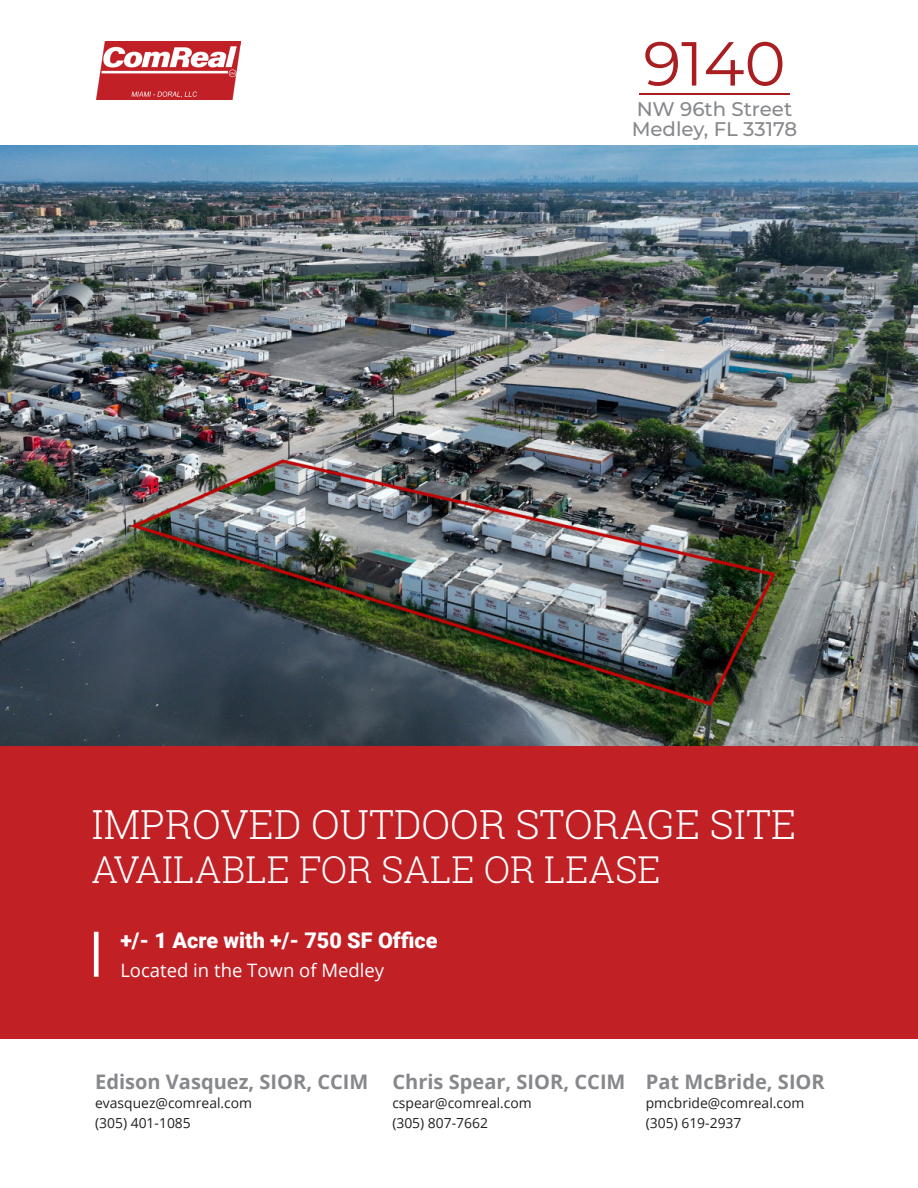
<style>
.page{position:relative;width:918px;height:1188px;background:#fff}
.page>*{position:absolute;margin:0;border:0;box-sizing:border-box;transform-origin:0 0}
.Cover_Page_Header{font:62.1px "Montserrat";color:#a91e21}
.Cover_Page_Header-2{font:300 40.05px "Roboto Slab";color:#fff}
.Cover_Page_Header-3{font:300 37.05px "Roboto Slab";color:#fff}
.Cover_Subhead{font:900 21.6px "Roboto";color:#fff}
.Blue_Text_-_Align_Left{font:700 20.1px "Open Sans";color:#86888b}
.Identification_Text_-_Black{font:500 19.8px "Montserrat";color:#86888b}
.Identification_Text_-_Black-2{font:18.45px "Open Sans";color:#fff}
.Identification_Text_-_Black-3{font:13.95px "Open Sans";color:#231f20}
</style>
<div class="page">
<img style="left:0;top:146px;width:918px;height:600px">
<img style="left:96px;top:41px;width:145px;height:58px">
<div style="left:0;top:746px;width:918px;height:292px;background:#c12025"></div>
<div style="left:94px;top:932px;width:5px;height:45px;background:#fff"></div>
<hr style="left:639px;top:93px;width:150px;height:1px;background:#a91e21">
<p class="Cover_Page_Header" style="left:643px;top:21px;width:144px">9140</p>
<p class="Identification_Text_-_Black" style="left:637px;top:95px;width:157px">NW 96th Street</p>
<p class="Identification_Text_-_Black" style="left:632px;top:115px;width:167px">Medley, FL 33178</p>
<p class="Cover_Page_Header-2" style="left:92px;top:797px;width:706px">IMPROVED OUTDOOR STORAGE SITE</p>
<p class="Cover_Page_Header-3" style="left:92px;top:845px;width:571px">AVAILABLE FOR SALE OR LEASE</p>
<p class="Cover_Subhead" style="left:120px;top:925px;width:319px">+/- 1 Acre with +/- 750 SF Office</p>
<p class="Identification_Text_-_Black-2" style="left:120px;top:958px;width:265px">Located in the Town of Medley</p>
<p class="Blue_Text_-_Align_Left" style="left:95px;top:1068px;width:275px">Edison Vasquez, SIOR, CCIM</p>
<p class="Blue_Text_-_Align_Left" style="left:392px;top:1068px;width:235px">Chris Spear, SIOR, CCIM</p>
<p class="Blue_Text_-_Align_Left" style="left:646px;top:1068px;width:180px">Pat McBride, SIOR</p>
<p class="Identification_Text_-_Black-3" style="left:95px;top:1094px;width:159px">evasquez@comreal.com</p>
<p class="Identification_Text_-_Black-3" style="left:95px;top:1113px;width:97px">(305) 401-1085</p>
<p class="Identification_Text_-_Black-3" style="left:392px;top:1094px;width:141px">cspear@comreal.com</p>
<p class="Identification_Text_-_Black-3" style="left:392px;top:1113px;width:97px">(305) 807-7662</p>
<p class="Identification_Text_-_Black-3" style="left:646px;top:1094px;width:160px">pmcbride@comreal.com</p>
<p class="Identification_Text_-_Black-3" style="left:646px;top:1113px;width:97px">(305) 619-2937</p>
</div>
